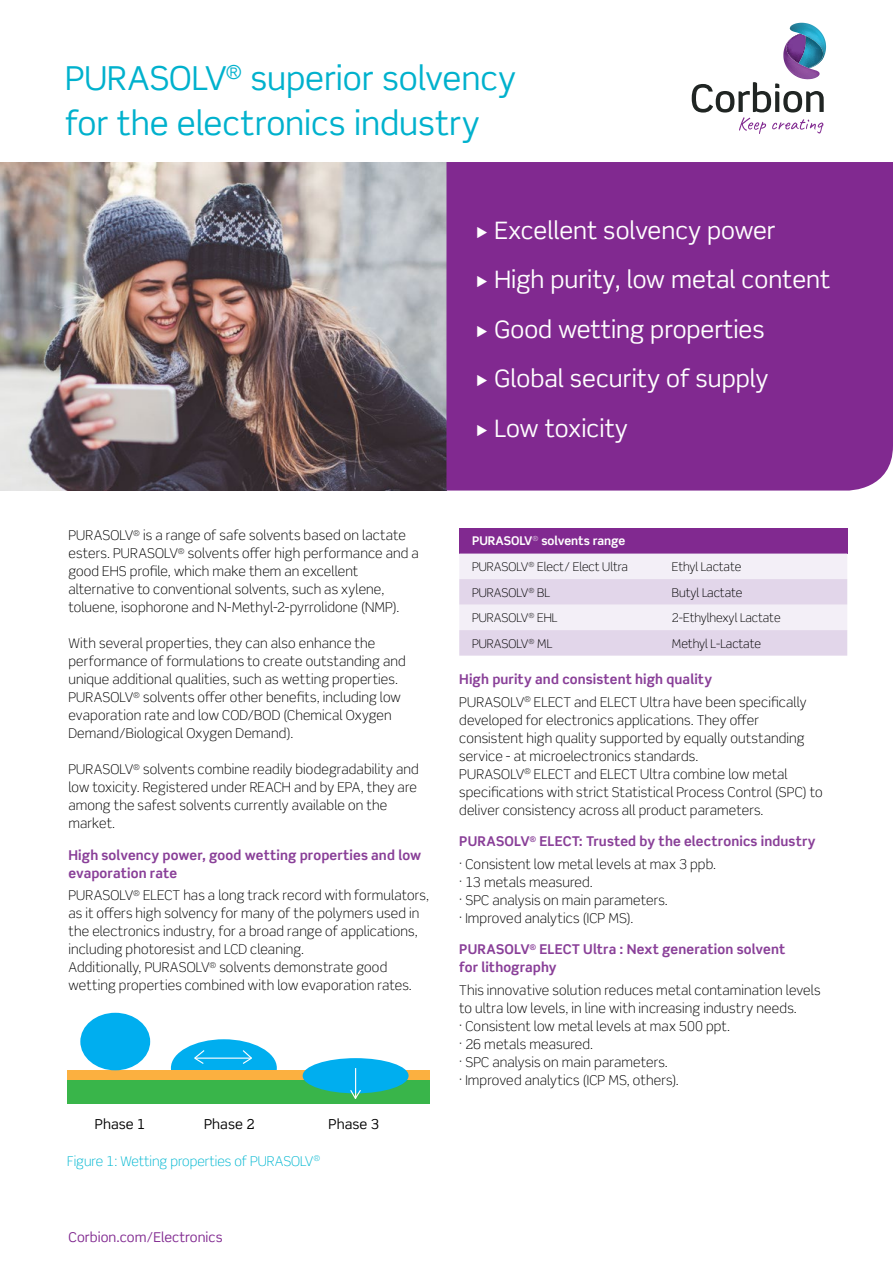
<style>
.page{position:relative;width:893px;height:1263px;background:#fff}
.page>*{position:absolute;margin:0;border:0;box-sizing:border-box;transform-origin:0 0}
.t1{font:33px/45px "Scene Std";letter-spacing:-.005em;color:#00b1cd}
.t2{font:24px/49.5px "Scene Std";color:#fff}
.t3{font:13.65px "Scene Std";color:#000}
.t4{font:300 13.5px/18px "Scene Std";letter-spacing:.01em;color:#000}
.t5{font:700 13.5px/18px "Scene Std";letter-spacing:.01em;color:#893f98}
.t6{font:300 13.5px "Scene Std";color:#00b7d1}
.t7{font:13.5px "Scene Std";color:#812990}
.t8{font:300 12px "Scene Std";color:#000}
.t9{font:700 12px "Scene Std";color:#fff}
.s1{font-weight:700;color:#893f98}
.s2{font-weight:300;color:#000}
</style>
<div class="page">
<img style="left:0;top:162px;width:446px;height:328px">
<div style="left:446px;top:162px;width:447px;height:329px;background:#812990"></div>
<svg style="left:692px;top:23px;width:134px;height:111px"></svg>
<div style="left:459px;top:528px;width:388px;height:26px;background:#812990"></div>
<svg style="left:459px;top:554px;width:388px;height:102px"></svg>
<div style="left:171px;top:1039px;width:106px;height:58px;background:#00aeef;border-radius:50%"></div>
<div style="left:67px;top:1070px;width:363px;height:10px;background:#fbb040"></div>
<div style="left:67px;top:1080px;width:363px;height:24px;background:#39b54a"></div>
<div style="left:80px;top:1013px;width:70px;height:57px;background:#00aeef;border-radius:50%"></div>
<div style="left:303px;top:1058px;width:106px;height:35px;background:#00aeef;border-radius:50%"></div>
<hr style="left:195px;top:1057px;width:56px;height:2px;background:#fff">
<hr style="left:355px;top:1068px;width:1px;height:31px;background:#fff">
<svg style="left:349px;top:1089px;width:13px;height:10px"></svg>
<svg style="left:241px;top:1050px;width:11px;height:14px"></svg>
<svg style="left:194px;top:1050px;width:12px;height:14px"></svg>
<svg style="left:477px;top:226px;width:10px;height:12px"></svg>
<svg style="left:477px;top:276px;width:10px;height:11px"></svg>
<svg style="left:477px;top:325px;width:10px;height:12px"></svg>
<svg style="left:477px;top:375px;width:10px;height:11px"></svg>
<svg style="left:477px;top:424px;width:10px;height:12px"></svg>
<h1 class="t1" style="left:65px;top:55px;width:453px">PURASOLV<sup>®</sup> superior solvency for the electronics industry</h1>
<h2 class="t2" style="left:494px;top:205px;width:337px">Excellent solvency power<br>High purity, low metal content<br>Good wetting properties<br>Global security of supply<br>Low toxicity</h2>
<p class="t4" style="left:68px;top:526px;width:352px">PURASOLV<sup>®</sup> is a range of safe solvents based on lactate esters. PURASOLV<sup>®</sup> solvents offer high performance and a good EHS profile, which make them an excellent alternative to conventional solvents, such as xylene, toluene, isophorone and N-Methyl-2-pyrrolidone (NMP).</p>
<p class="t4" style="left:68px;top:634px;width:339px">With several properties, they can also enhance the performance of formulations to create outstanding and unique additional qualities, such as wetting properties.<br>PURASOLV<sup>®</sup> solvents offer other benefits, including low evaporation rate and low COD/BOD (Chemical Oxygen Demand/Biological Oxygen Demand).</p>
<p class="t4" style="left:68px;top:760px;width:352px">PURASOLV<sup>®</sup> solvents combine readily biodegradability and low toxicity. Registered under REACH and by EPA, they are among the safest solvents currently available on the market.</p>
<p class="t5" style="left:68px;top:845px;width:354px">High solvency power, good wetting properties and low evaporation rate</p>
<p class="t4" style="left:68px;top:886px;width:362px">PURASOLV<sup>®</sup> ELECT has a long track record with formulators, as it offers high solvency for many of the polymers used in the electronics industry, for a broad range of applications, including photoresist and LCD cleaning.<br>Additionally, PURASOLV<sup>®</sup> solvents demonstrate good wetting properties combined with low evaporation rates.</p>
<p class="t3" style="left:95px;top:1115px;width:52px">Phase 1</p>
<p class="t3" style="left:204px;top:1115px;width:52px">Phase 2</p>
<p class="t3" style="left:329px;top:1115px;width:52px">Phase 3</p>
<p class="t6" style="left:67px;top:1152px;width:255px">Figure 1: Wetting properties of PURASOLV<sup>®</sup></p>
<p class="t7" style="left:69px;top:1229px;width:156px">Corbion.com/Electronics</p>
<p class="t9" style="left:472px;top:533px;width:155px">PURASOLV<sup>®</sup> solvents range</p>
<p class="t8" style="left:472px;top:559px;width:158px">PURASOLV<sup>®</sup> Elect/ Elect Ultra</p>
<p class="t8" style="left:672px;top:559px;width:71px">Ethyl Lactate</p>
<p class="t8" style="left:472px;top:585px;width:80px">PURASOLV<sup>®</sup> BL</p>
<p class="t8" style="left:672px;top:585px;width:72px">Butyl Lactate</p>
<p class="t8" style="left:472px;top:610px;width:87px">PURASOLV<sup>®</sup> EHL</p>
<p class="t8" style="left:672px;top:610px;width:110px">2-Ethylhexyl Lactate</p>
<p class="t8" style="left:472px;top:636px;width:82px">PURASOLV<sup>®</sup> ML</p>
<p class="t8" style="left:672px;top:636px;width:91px">Methyl L-Lactate</p>
<p class="t4" style="left:459px;top:668px;width:349px;line-height:22.5px"><span class="s1">High purity and consistent high quality<br></span>PURASOLV<sup>®</sup> ELECT and ELECT Ultra have been specifically</p>
<p class="t4" style="left:459px;top:711px;width:365px">developed for electronics applications. They offer consistent high quality supported by equally outstanding service - at microelectronics standards.<br>PURASOLV<sup>®</sup> ELECT and ELECT Ultra combine low metal specifications with strict Statistical Process Control (SPC) to deliver consistency across all product parameters.</p>
<p class="t5" style="left:459px;top:830px;width:358px;line-height:22.5px">PURASOLV<sup>®</sup> ELECT: Trusted by the electronics industry <span class="s2">· Consistent low metal levels at max 3 ppb.</span></p>
<p class="t4" style="left:459px;top:873px;width:210px">· 13 metals measured.<br>· SPC analysis on main parameters. · Improved analytics (ICP MS).</p>
<p class="t5" style="left:459px;top:940px;width:328px">PURASOLV<sup>®</sup> ELECT Ultra : Next generation solvent for lithography</p>
<p class="t4" style="left:459px;top:981px;width:363px">This innovative solution reduces metal contamination levels to ultra low levels, in line with increasing industry needs.<br>· Consistent low metal levels at max 500 ppt.<br>· 26 metals measured.<br>· SPC analysis on main parameters.<br>· Improved analytics (ICP MS, others).</p>
</div>
